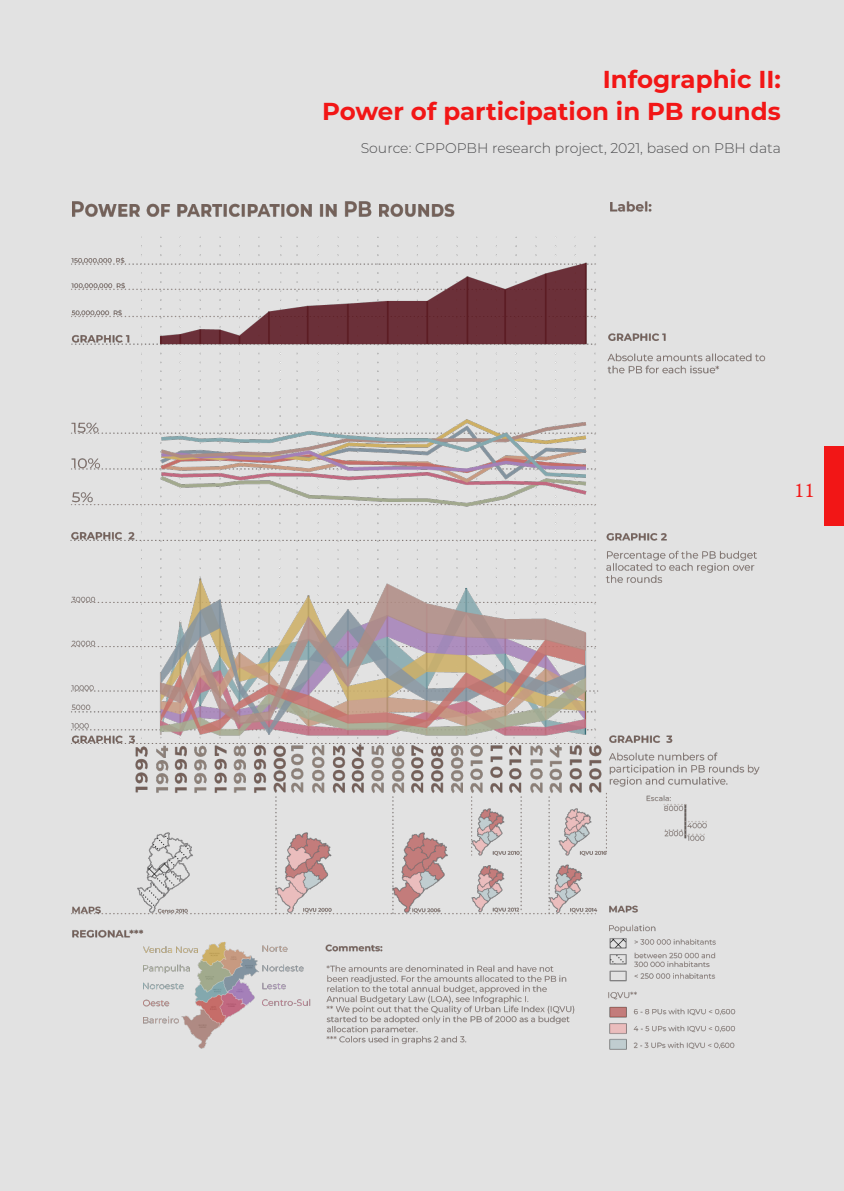
<style>
.page{position:relative;width:844px;height:1191px;background:#fff}
.page>*{position:absolute;margin:0;border:0;box-sizing:border-box;transform-origin:0 0}
.Titulo_Imagens{font:700 24.5px "Montserrat";color:#f21616}
.t1{font:21px "EB Garamond";color:#f21616}
.Source{font:300 14px "Montserrat";color:#4d4d4f}
</style>
<div class="page">
<div style="left:0;top:0;width:843px;height:1191px;background:#e2e2e2"></div>
<div style="left:824px;top:446px;width:19px;height:80px;background:#f21616"></div>
<img style="left:70px;top:201px;width:696px;height:849px">
<p class="Titulo_Imagens" style="left:602px;top:62px;width:180px">Infographic II:</p>
<p class="Titulo_Imagens" style="left:322px;top:93px;width:460px">Power of participation in PB rounds</p>
<p class="Source" style="left:360px;top:138px;width:421px">Source: CPPOPBH research project, 2021, based on PBH data</p>
<h2 class="t1" style="left:794px;top:476px;width:22px">11</h2>
</div>
